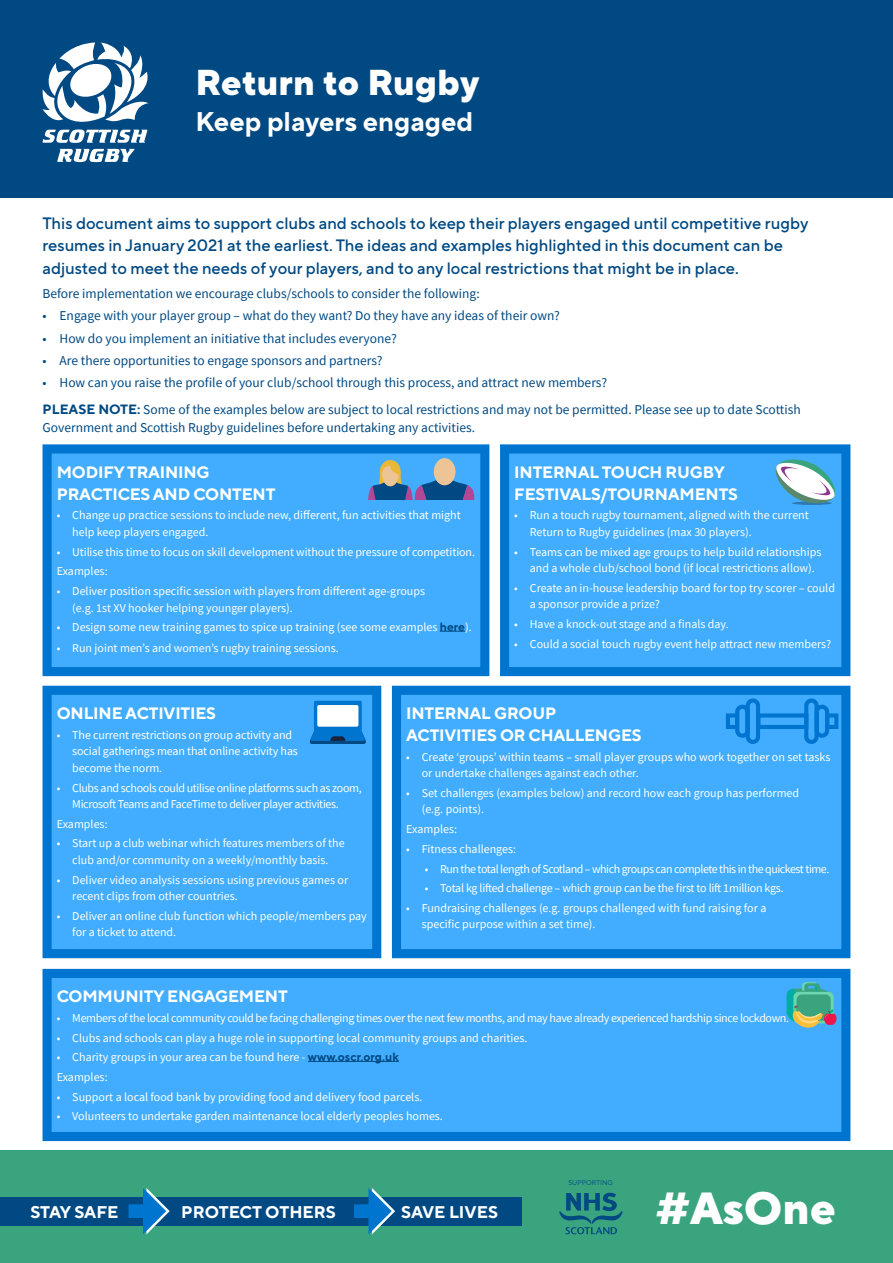
<style>
.page{position:relative;width:893px;height:1263px;background:#fff}
.page>*{position:absolute;margin:0;border:0;box-sizing:border-box;transform-origin:0 0}
.t1{font:800 45px "TT Norms Pro";color:#fff}
.t2{font:800 36px "TT Norms Pro";color:#fff}
.t3{font:700 27px "TT Norms Pro";color:#fff}
.t4{font:700 16.95px "TT Norms Pro";color:#fff}
.t5{font:500 16.5px/22.5px "TT Norms Pro";color:#004982}
.t6{font:700 16.5px/21.9px "TT Norms Pro";letter-spacing:-.01em;color:#fff}
.t7{font:13.5px/18px "Source Sans Pro";color:#004982}
.t8{font:12px/16.5px "Source Sans Pro";color:#fff}
.t9{font:12px/16.5px "Source Sans Pro";letter-spacing:-.03em;color:#fff}
.t10{font:12px "Source Sans Pro";letter-spacing:-.04em;color:#fff}
.t11{font:12px "Source Sans Pro";letter-spacing:-.02em;color:#fff}
.t12{font:6.75px "TT Norms Pro";color:#004982}
.s1{font-family:"TT Norms";font-weight:700}
.s2{font-family:"TT Norms";font-weight:700;color:#004982}
</style>
<div class="page">
<div style="left:0;top:1150px;width:893px;height:113px;background:#3aa47f"></div>
<svg style="left:559px;top:1193px;width:64px;height:41px"></svg>
<div style="left:142px;top:1197px;width:233px;height:28px;background:#004982"></div>
<div style="left:0;top:1197px;width:149px;height:28px;background:#004982"></div>
<div style="left:377px;top:1197px;width:145px;height:28px;background:#004982"></div>
<svg style="left:129px;top:1188px;width:41px;height:46px"></svg>
<svg style="left:354px;top:1188px;width:41px;height:46px"></svg>
<div style="left:0;top:0;width:893px;height:198px;background:#004982"></div>
<svg style="left:43px;top:43px;width:105px;height:100px"></svg>
<svg style="left:57px;top:149px;width:78px;height:13px"></svg>
<svg style="left:42px;top:968px;width:809px;height:174px;background:#3ba6f8"></svg>
<svg style="left:42px;top:444px;width:448px;height:233px;background:#3ba6f9"></svg>
<svg style="left:500px;top:444px;width:351px;height:233px;background:#3aa6f8"></svg>
<svg style="left:391px;top:685px;width:460px;height:274px;background:#40a9fa"></svg>
<svg style="left:42px;top:685px;width:340px;height:274px;background:#3ba6f9"></svg>
<svg style="left:434px;top:458px;width:21px;height:27px"></svg>
<svg style="left:367px;top:460px;width:107px;height:40px;background:#5388ba"></svg>
<svg style="left:382px;top:466px;width:17px;height:20px"></svg>
<div style="left:825px;top:713px;width:13px;height:16px;border:4px solid #0075cf"></div>
<svg style="left:733px;top:696px;width:29px;height:50px"></svg>
<svg style="left:802px;top:696px;width:29px;height:50px"></svg>
<div style="left:726px;top:713px;width:13px;height:16px;border:4px solid #0075cf"></div>
<div style="left:756px;top:713px;width:52px;height:16px;border:4px solid #0075cf"></div>
<svg style="left:309px;top:710px;width:57px;height:34px"></svg>
<div style="left:314px;top:701px;width:48px;height:30px;background:#0075cf;border-radius:2px"></div>
<div style="left:317px;top:705px;width:41px;height:22px;background:#fff;border-radius:2px"></div>
<svg style="left:786px;top:982px;width:50px;height:46px;background:#5fa99d"></svg>
<svg style="left:773px;top:456px;width:65px;height:51px"></svg>
<p class="t2" style="left:196px;top:55px;width:285px">Return to Rugby</p>
<p class="t3" style="left:196px;top:101px;width:279px">Keep players engaged</p>
<p class="t5" style="left:43px;top:210px;width:767px">This document aims to support clubs and schools to keep their players engaged until competitive rugby resumes in January 2021 at the earliest. The ideas and examples highlighted in this document can be adjusted to meet the needs of your players, and to any local restrictions that might be in place.</p>
<p class="t7" style="left:43px;top:285px;width:439px">Before implementation we encourage clubs/schools to consider the following:</p>
<p class="t7" style="left:43px;top:307px;width:519px">• Engage with your player group – what do they want? Do they have any ideas of their own?</p>
<p class="t7" style="left:43px;top:329px;width:356px">• How do you implement an initiative that includes everyone?</p>
<p class="t7" style="left:43px;top:351px;width:342px">• Are there opportunities to engage sponsors and partners?</p>
<p class="t7" style="left:43px;top:374px;width:566px">• How can you raise the profile of your club/school through this process, and attract new members?</p>
<p class="t7" style="left:43px;top:400px;width:760px"><span class="s1">PLEASE NOTE:</span> Some of the examples below are subject to local restrictions and may not be permitted. Please see up to date Scottish<br>Government and Scottish Rugby guidelines before undertaking any activities.</p>
<p class="t6" style="left:57px;top:460px;width:220px">MODIFY TRAINING<br>PRACTICES AND CONTENT</p>
<p class="t8" style="left:72px;top:507px;width:390px;text-indent:-15px">• Change up practice sessions to include new, different, fun activities that might help keep players engaged.</p>
<p class="t8" style="left:57px;top:543px;width:420px">• Utilise this time to focus on skill development without the pressure of competition.</p>
<p class="t8" style="left:57px;top:563px;width:52px">Examples:</p>
<p class="t8" style="left:72px;top:583px;width:354px;text-indent:-15px">• Deliver position specific session with players from different age-groups (e.g. 1st XV hooker helping younger players).</p>
<p class="t8" style="left:57px;top:619px;width:416px">• Design some new training games to spice up training (see some examples <span class="s2">here</span>).</p>
<p class="t8" style="left:57px;top:640px;width:283px">• Run joint men’s and women’s rugby training sessions.</p>
<p class="t6" style="left:514px;top:460px;width:225px">INTERNAL TOUCH RUGBY<br>FESTIVALS/TOURNAMENTS</p>
<p class="t8" style="left:530px;top:507px;width:281px;text-indent:-15px">• Run a touch rugby tournament, aligned with the current<br>Return to Rugby guidelines (max 30 players).</p>
<p class="t8" style="left:530px;top:543px;width:293px;text-indent:-15px">• Teams can be mixed age groups to help build relationships and a whole club/school bond (if local restrictions allow).</p>
<p class="t8" style="left:530px;top:579px;width:307px;text-indent:-15px">• Create an in-house leadership board for top try scorer – could a sponsor provide a prize?</p>
<p class="t8" style="left:514px;top:616px;width:216px">• Have a knock-out stage and a finals day.</p>
<p class="t8" style="left:514px;top:635px;width:318px">• Could a social touch rugby event help attract new members?</p>
<p class="t6" style="left:57px;top:701px;width:161px">ONLINE ACTIVITIES</p>
<p class="t8" style="left:72px;top:726px;width:227px;text-indent:-15px">• The current restrictions on group activity and social gatherings mean that online activity has become the norm.</p>
<p class="t9" style="left:72px;top:779px;width:291px;text-indent:-15px">• Clubs and schools could utilise online platforms such as zoom,<br>Microsoft Teams and FaceTime to deliver player activities.</p>
<p class="t8" style="left:57px;top:815px;width:52px">Examples:</p>
<p class="t8" style="left:57px;top:835px;width:289px;text-align:center">• Start up a club webinar which features members of the club and/or community on a weekly/monthly basis.</p>
<p class="t8" style="left:72px;top:871px;width:277px;text-indent:-15px">• Deliver video analysis sessions using previous games or recent clips from other countries.</p>
<p class="t8" style="left:72px;top:907px;width:296px;text-indent:-15px">• Deliver an online club function which people/members pay for a ticket to attend.</p>
<p class="t6" style="left:406px;top:701px;width:237px">INTERNAL GROUP<br>ACTIVITIES OR CHALLENGES</p>
<p class="t8" style="left:422px;top:748px;width:410px;text-indent:-15px">• Create ‘groups’ within teams – small player groups who work together on set tasks or undertake challenges against each other.</p>
<p class="t8" style="left:422px;top:785px;width:379px;text-indent:-15px">• Set challenges (examples below) and record how each group has performed (e.g. points).</p>
<p class="t8" style="left:406px;top:821px;width:52px">Examples:</p>
<p class="t8" style="left:406px;top:840px;width:111px">• Fitness challenges:</p>
<p class="t10" style="left:425px;top:861px;width:406px">• Run the total length of Scotland – which groups can complete this in the quickest time.</p>
<p class="t11" style="left:425px;top:880px;width:360px">• Total kg lifted challenge – which group can be the first to lift 1million kgs.</p>
<p class="t8" style="left:422px;top:899px;width:346px;text-indent:-15px">• Fundraising challenges (e.g. groups challenged with fund raising for a specific purpose within a set time).</p>
<p class="t6" style="left:57px;top:984px;width:232px">COMMUNITY ENGAGEMENT</p>
<p class="t9" style="left:57px;top:1010px;width:734px">• Members of the local community could be facing challenging times over the next few months, and may have already experienced hardship since lockdown.</p>
<p class="t8" style="left:57px;top:1029px;width:472px">• Clubs and schools can play a huge role in supporting local community groups and charities.</p>
<p class="t8" style="left:57px;top:1049px;width:344px">• Charity groups in your area can be found here - <span class="s2">www.oscr.org.uk</span></p>
<p class="t8" style="left:57px;top:1069px;width:52px">Examples:</p>
<p class="t8" style="left:57px;top:1088px;width:367px">• Support a local food bank by providing food and delivery food parcels.</p>
<p class="t8" style="left:57px;top:1108px;width:388px">• Volunteers to undertake garden maintenance local elderly peoples homes.</p>
<h3 class="t4" style="left:31px;top:1200px;width:89px">STAY SAFE</h3>
<h3 class="t4" style="left:181px;top:1200px;width:156px">PROTECT OTHERS</h3>
<h3 class="t4" style="left:401px;top:1200px;width:98px">SAVE LIVES</h3>
<p class="t12" style="left:568px;top:1177px;width:46px">SUPPORTING</p>
<h1 class="t1" style="left:656px;top:1174px;width:181px">#AsOne</h1>
</div>
